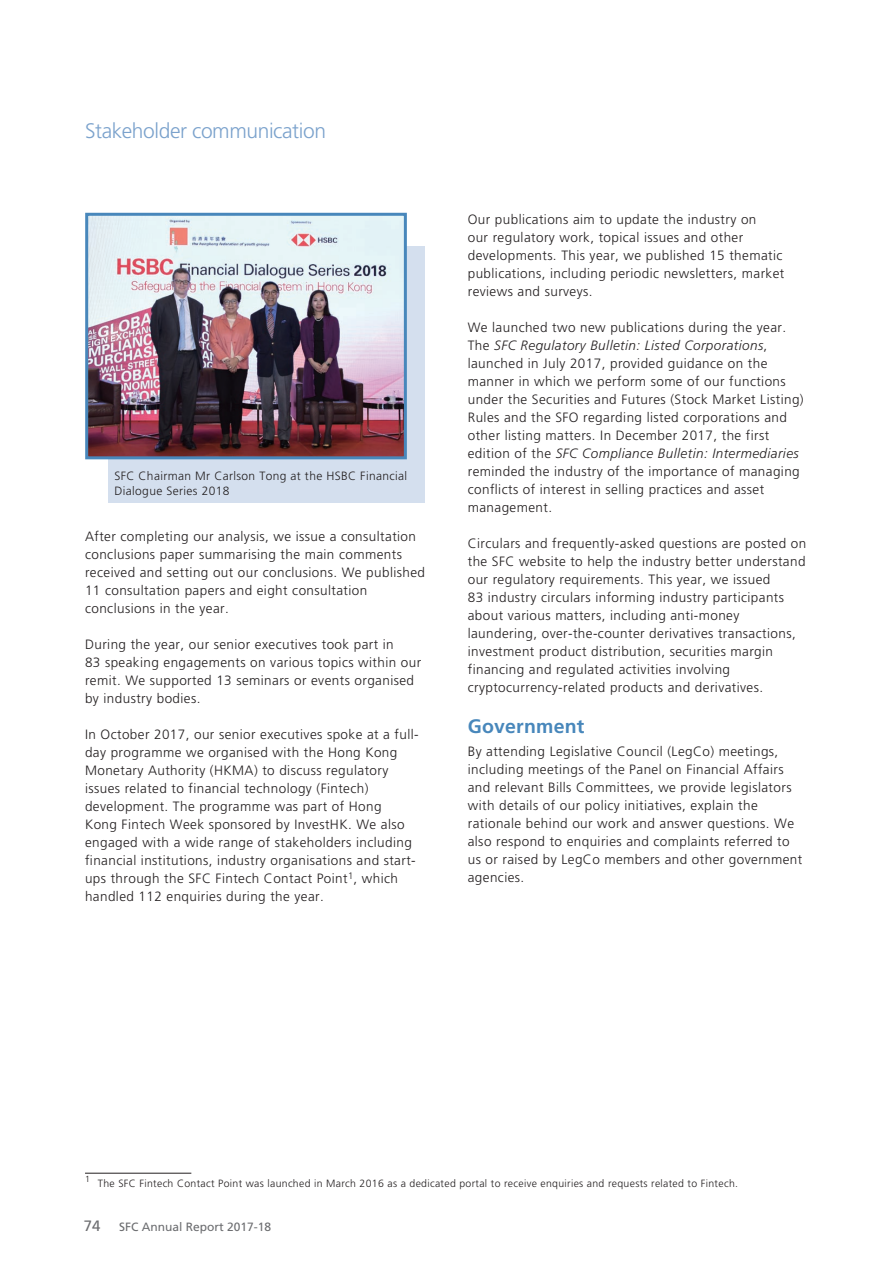
<style>
.page{position:relative;width:893px;height:1263px;background:#fff}
.page>*{position:absolute;margin:0;border:0;box-sizing:border-box;transform-origin:0 0}
.t1{font:300 21px "Frutiger LT Std";letter-spacing:-.02em;color:#7ba2cc}
.t2{font:700 19.5px "Frutiger LT Std";letter-spacing:.01em;color:#4887bb}
.t3{font:300 13.5px/18px "Frutiger LT Std";letter-spacing:.03em;color:#231f20}
.t4{font:300 12px/15px "Frutiger LT Std";letter-spacing:.03em;color:#231f20}
.t5{font:12px "Frutiger LT Std";color:#6c6d70}
.t6{font:300 10.5px "Frutiger LT Std";letter-spacing:.03em;color:#231f20}
.s1{font-style:italic}
.s2{font-size:15px}
</style>
<div class="page">
<hr style="left:85px;top:1173px;width:106px;height:1px;background:#231f20">
<div style="left:108px;top:246px;width:317px;height:256px;background:#d4dfee"></div>
<img style="left:89px;top:217px;width:314px;height:238px">
<div style="left:85px;top:213px;width:322px;height:246px;border:3px solid #4887bb"></div>
<h1 class="t1" style="left:85px;top:119px;width:242px">Stakeholder communication</h1>
<p class="t4" style="left:114px;top:469px;width:294px">SFC Chairman Mr Carlson Tong at the HSBC Financial<br>Dialogue Series 2018</p>
<p class="t3" style="left:85px;top:528px;width:342px">After completing our analysis, we issue a consultation conclusions paper summarising the main comments received and setting out our conclusions. We published 11 consultation papers and eight consultation conclusions in the year.</p>
<p class="t3" style="left:85px;top:636px;width:338px">During the year, our senior executives took part in<br>83 speaking engagements on various topics within our remit. We supported 13 seminars or events organised by industry bodies.</p>
<p class="t3" style="left:85px;top:726px;width:335px">In October 2017, our senior executives spoke at a full&shy;day programme we organised with the Hong Kong Monetary Authority (HKMA) to discuss regulatory issues related to financial technology (Fintech) development. The programme was part of Hong<br>Kong Fintech Week sponsored by InvestHK. We also engaged with a wide range of stakeholders including financial institutions, industry organisations and start&shy;ups through the SFC Fintech Contact Point<sup>1</sup>, which handled 112 enquiries during the year.</p>
<p class="t3" style="left:468px;top:210px;width:318px">Our publications aim to update the industry on<br>our regulatory work, topical issues and other developments. This year, we published 15 thematic publications, including periodic newsletters, market reviews and surveys.</p>
<p class="t3" style="left:468px;top:318px;width:337px">We launched two new publications during the year.<br>The <span class="s1">SFC Regulatory Bulletin: Listed Corporations</span>, launched in July 2017, provided guidance on the manner in which we perform some of our functions under the Securities and Futures (Stock Market Listing)<br>Rules and the SFO regarding listed corporations and other listing matters. In December 2017, the first edition of the <span class="s1">SFC Compliance Bulletin: Intermediaries </span>reminded the industry of the importance of managing conflicts of interest in selling practices and asset management.</p>
<p class="t3" style="left:468px;top:534px;width:340px">Circulars and frequently-asked questions are posted on the SFC website to help the industry better understand our regulatory requirements. This year, we issued<br>83 industry circulars informing industry participants about various matters, including anti-money laundering, over-the-counter derivatives transactions, investment product distribution, securities margin financing and regulated activities involving cryptocurrency-related products and derivatives.</p>
<h1 class="t2" style="left:468px;top:715px;width:118px">Government</h1>
<p class="t3" style="left:468px;top:742px;width:336px">By attending Legislative Council (LegCo) meetings, including meetings of the Panel on Financial Affairs and relevant Bills Committees, we provide legislators with details of our policy initiatives, explain the rationale behind our work and answer questions. We also respond to enquiries and complaints referred to us or raised by LegCo members and other government agencies.</p>
<p class="t6" style="left:85px;top:1177px;width:654px"><sup>1</sup> The SFC Fintech Contact Point was launched in March 2016 as a dedicated portal to receive enquiries and requests related to Fintech.</p>
<p class="t5" style="left:84px;top:1219px;width:189px"><span class="s2">74</span> SFC Annual Report 2017-18</p>
</div>
